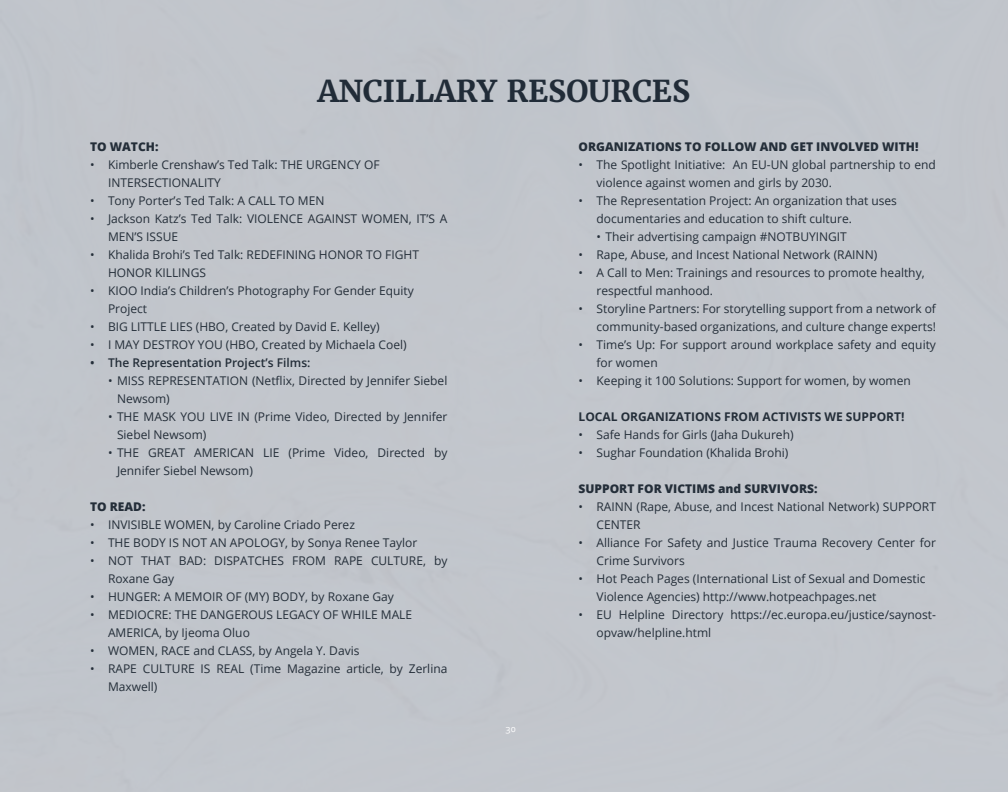
<style>
.page{position:relative;width:1008px;height:792px;background:#fff}
.page>*{position:absolute;margin:0;border:0;box-sizing:border-box;transform-origin:0 0}
.Headline_-_Align_Lef{font:700 30px "Merriweather";color:#212c38}
.t1{font:12px/18px "Open Sans";color:#242e39}
.t2{font:800 12px "Open Sans";color:#242e39}
.t3{font:700 12px "Open Sans";color:#242e39}
.t4{font:600 12px "Open Sans";color:#242e39}
.t5{font:9px "Open Sans";color:#3e3e3f}
.Running_Copy{font:9px "Open Sans";color:#fff}
</style>
<div class="page">
<p class="Headline_-_Align_Lef" style="left:318px;top:72px;width:374px">ANCILLARY RESOURCES</p>
<p class="t2" style="left:90px;top:138px;width:70px">TO WATCH:</p>
<p class="t1" style="left:90px;top:156px;width:291px">• Kimberle Crenshaw’s Ted Talk: THE URGENCY OF</p>
<p class="t1" style="left:108px;top:174px;width:114px">INTERSECTIONALITY</p>
<p class="t1" style="left:90px;top:192px;width:236px">• Tony Porter’s Ted Talk: A CALL TO MEN</p>
<p class="t1" style="left:108px;top:210px;width:341px;text-indent:-18px">• Jackson Katz’s Ted Talk: VIOLENCE AGAINST WOMEN, IT’S A<br>MEN’S ISSUE</p>
<p class="t1" style="left:90px;top:246px;width:330px">• Khalida Brohi’s Ted Talk: REDEFINING HONOR TO FIGHT</p>
<p class="t1" style="left:108px;top:264px;width:100px">HONOR KILLINGS</p>
<p class="t1" style="left:90px;top:282px;width:325px">• KIOO India’s Children’s Photography For Gender Equity</p>
<p class="t1" style="left:108px;top:300px;width:41px">Project</p>
<p class="t1" style="left:90px;top:318px;width:291px">• BIG LITTLE LIES (HBO, Created by David E. Kelley)</p>
<p class="t1" style="left:90px;top:336px;width:318px">• I MAY DESTROY YOU (HBO, Created by Michaela Coel)</p>
<p class="t4" style="left:90px;top:355px;width:222px">• The Representation Project’s Films:</p>
<p class="t1" style="left:117px;top:372px;width:332px;text-indent:-9px">• MISS REPRESENTATION (Netflix, Directed by Jennifer Siebel<br>Newsom)</p>
<p class="t1" style="left:117px;top:408px;width:332px;text-indent:-9px">• THE MASK YOU LIVE IN (Prime Video, Directed by Jennifer<br>Siebel Newsom)</p>
<p class="t1" style="left:117px;top:444px;width:332px;text-indent:-9px">• THE GREAT AMERICAN LIE (Prime Video, Directed by<br>Jennifer Siebel Newsom)</p>
<p class="t2" style="left:90px;top:498px;width:57px">TO READ:</p>
<p class="t1" style="left:90px;top:516px;width:266px">• INVISIBLE WOMEN, by Caroline Criado Perez</p>
<p class="t1" style="left:90px;top:534px;width:329px">• THE BODY IS NOT AN APOLOGY, by Sonya Renee Taylor</p>
<p class="t1" style="left:108px;top:552px;width:341px;text-indent:-18px">• NOT THAT BAD: DISPATCHES FROM RAPE CULTURE, by<br>Roxane Gay</p>
<p class="t1" style="left:90px;top:588px;width:305px">• HUNGER: A MEMOIR OF (MY) BODY, by Roxane Gay</p>
<p class="t1" style="left:90px;top:606px;width:324px">• MEDIOCRE: THE DANGEROUS LEGACY OF WHILE MALE</p>
<p class="t1" style="left:108px;top:624px;width:143px">AMERICA, by Ijeoma Oluo</p>
<p class="t1" style="left:90px;top:642px;width:271px">• WOMEN, RACE and CLASS, by Angela Y. Davis</p>
<p class="t1" style="left:108px;top:660px;width:341px;text-indent:-18px">• RAPE CULTURE IS REAL (Time Magazine article, by Zerlina<br>Maxwell)</p>
<p class="t5" style="left:144px;top:651px;width:159px">SECTION | CLIMATE CHANGE REPORT</p>
<p class="Running_Copy" style="left:506px;top:723px;width:12px">30</p>
<p class="t2" style="left:579px;top:138px;width:341px">ORGANIZATIONS TO FOLLOW AND GET INVOLVED WITH!</p>
<p class="t1" style="left:597px;top:156px;width:341px;text-indent:-18px">• The Spotlight Initiative: An EU-UN global partnership to end violence against women and girls by 2030.</p>
<p class="t1" style="left:579px;top:192px;width:320px">• The Representation Project: An organization that uses</p>
<p class="t1" style="left:597px;top:210px;width:257px">documentaries and education to shift culture.</p>
<p class="t1" style="left:597px;top:228px;width:252px">• Their advertising campaign #NOTBUYINGIT</p>
<p class="t1" style="left:579px;top:246px;width:300px">• Rape, Abuse, and Incest National Network (RAINN)</p>
<p class="t1" style="left:579px;top:264px;width:348px">• A Call to Men: Trainings and resources to promote healthy,</p>
<p class="t1" style="left:597px;top:282px;width:118px">respectful manhood.</p>
<p class="t1" style="left:579px;top:300px;width:359px;text-align:right">• Storyline Partners: For storytelling support from a network of community-based organizations, and culture change experts!</p>
<p class="t1" style="left:597px;top:336px;width:341px;text-indent:-18px">• Time’s Up: For support around workplace safety and equity for women</p>
<p class="t1" style="left:579px;top:372px;width:334px">• Keeping it 100 Solutions: Support for women, by women</p>
<p class="t3" style="left:579px;top:409px;width:327px">LOCAL ORGANIZATIONS FROM ACTIVISTS WE SUPPORT!</p>
<p class="t1" style="left:579px;top:426px;width:217px">• Safe Hands for Girls (Jaha Dukureh)</p>
<p class="t1" style="left:579px;top:444px;width:211px">• Sughar Foundation (Khalida Brohi)</p>
<p class="t2" style="left:579px;top:480px;width:240px">SUPPORT FOR VICTIMS and SURVIVORS:</p>
<p class="t1" style="left:597px;top:498px;width:341px;text-indent:-18px">• RAINN (Rape, Abuse, and Incest National Network) SUPPORT<br>CENTER</p>
<p class="t1" style="left:597px;top:534px;width:341px;text-indent:-18px">• Alliance For Safety and Justice Trauma Recovery Center for<br>Crime Survivors</p>
<p class="t1" style="left:579px;top:570px;width:348px">• Hot Peach Pages (International List of Sexual and Domestic</p>
<p class="t1" style="left:597px;top:588px;width:281px">Violence Agencies) http://www.hotpeachpages.net</p>
<p class="t1" style="left:597px;top:606px;width:341px;text-indent:-18px">• EU Helpline Directory https://ec.europa.eu/justice/saynost&shy;opvaw/helpline.html</p>
</div>
